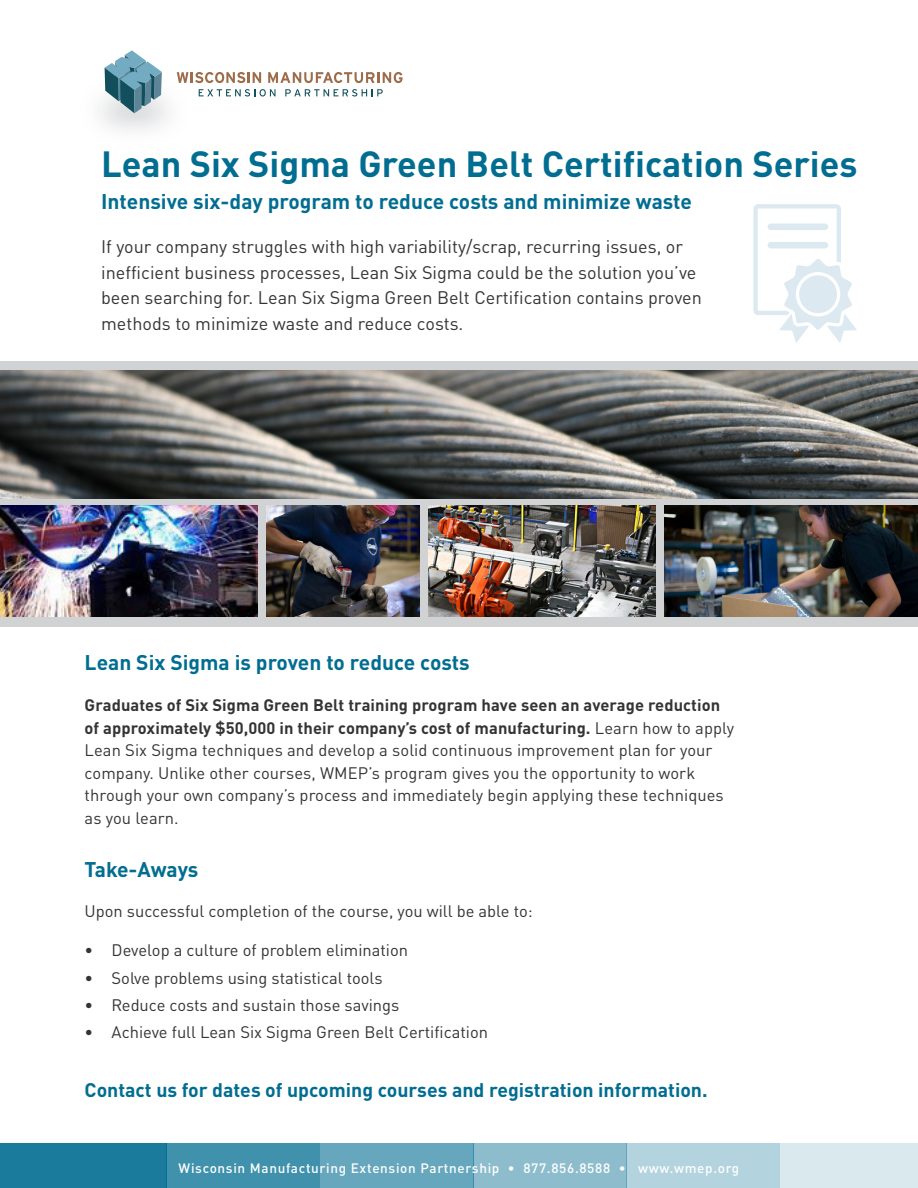
<style>
.page{position:relative;width:918px;height:1188px;background:#fff}
.page>*{position:absolute;margin:0;border:0;box-sizing:border-box;transform-origin:0 0}
.t1{font:700 36px "DIN Pro";color:#006d91}
.t2{font:700 21px "DIN Pro";color:#006d91}
.t3{font:700 19.5px "DIN Pro";color:#006d91}
.t4{font:18px/25.5px "DIN Pro";color:#343434}
.Body{font:16.5px/22.5px "DIN Pro";color:#343434}
.caption_-_back_page{font:500 13.5px "DIN Pro";letter-spacing:.05em;color:#fff}
.s1{font-weight:700}
</style>
<div class="page">
<div style="left:0;top:361px;width:918px;height:265px;background:#d1d2d4"></div>
<img style="left:0;top:506px;width:258px;height:111px">
<img style="left:0;top:371px;width:918px;height:128px">
<svg style="left:177px;top:72px;width:84px;height:11px"></svg>
<svg style="left:268px;top:72px;width:135px;height:11px"></svg>
<svg style="left:199px;top:89px;width:77px;height:8px"></svg>
<svg style="left:285px;top:89px;width:98px;height:8px"></svg>
<svg style="left:105px;top:50px;width:57px;height:63px"></svg>
<img style="left:266px;top:506px;width:154px;height:111px">
<img style="left:428px;top:506px;width:228px;height:111px">
<img style="left:665px;top:506px;width:253px;height:111px">
<div style="left:749px;top:200px;width:96px;height:120px;border:3px solid #fff;border-radius:5px"></div>
<svg style="left:753px;top:204px;width:104px;height:139px"></svg>
<div style="left:0;top:1143px;width:167px;height:45px;background:#1a7b9c"></div>
<div style="left:167px;top:1143px;width:153px;height:45px;background:#4091ac"></div>
<div style="left:320px;top:1143px;width:153px;height:45px;background:#66a7bd"></div>
<div style="left:473px;top:1143px;width:153px;height:45px;background:#8dbdcd"></div>
<div style="left:626px;top:1143px;width:154px;height:45px;background:#b3d3de"></div>
<div style="left:780px;top:1143px;width:138px;height:45px;background:#d9e9ee"></div>
<p class="t1" style="left:101px;top:134px;width:758px">Lean Six Sigma Green Belt Certification Series</p>
<p class="t2" style="left:101px;top:184px;width:592px">Intensive six-day program to reduce costs and minimize waste</p>
<p class="t4" style="left:101px;top:232px;width:602px">If your company struggles with high variability/scrap, recurring issues, or inefficient business processes, Lean Six Sigma could be the solution you’ve been searching for. Lean Six Sigma Green Belt Certification contains proven methods to minimize waste and reduce costs.</p>
<p class="t2" style="left:85px;top:645px;width:386px">Lean Six Sigma is proven to reduce costs</p>
<p class="Body" style="left:85px;top:692px;width:651px"><span class="s1">Graduates of Six Sigma Green Belt training program have seen an average reduction of approximately $50,000 in their company’s cost of manufacturing.</span> Learn how to apply Lean Six Sigma techniques and develop a solid continuous improvement plan for your company. Unlike other courses, WMEP’s program gives you the opportunity to work through your own company’s process and immediately begin applying these techniques as you learn.</p>
<p class="t2" style="left:85px;top:852px;width:115px">Take-Aways</p>
<p class="Body" style="left:85px;top:898px;width:450px">Upon successful completion of the course, you will be able to:</p>
<p class="Body" style="left:85px;top:938px;width:325px">• Develop a culture of problem elimination</p>
<p class="Body" style="left:85px;top:965px;width:300px">• Solve problems using statistical tools</p>
<p class="Body" style="left:85px;top:992px;width:316px">• Reduce costs and sustain those savings</p>
<p class="Body" style="left:85px;top:1019px;width:405px">• Achieve full Lean Six Sigma Green Belt Certification</p>
<p class="t3" style="left:85px;top:1074px;width:625px">Contact us for dates of upcoming courses and registration information.</p>
<p class="caption_-_back_page" style="left:179px;top:1157px;width:562px">Wisconsin Manufacturing Extension Partnership • 877.856.8588 • www.wmep.org</p>
</div>
